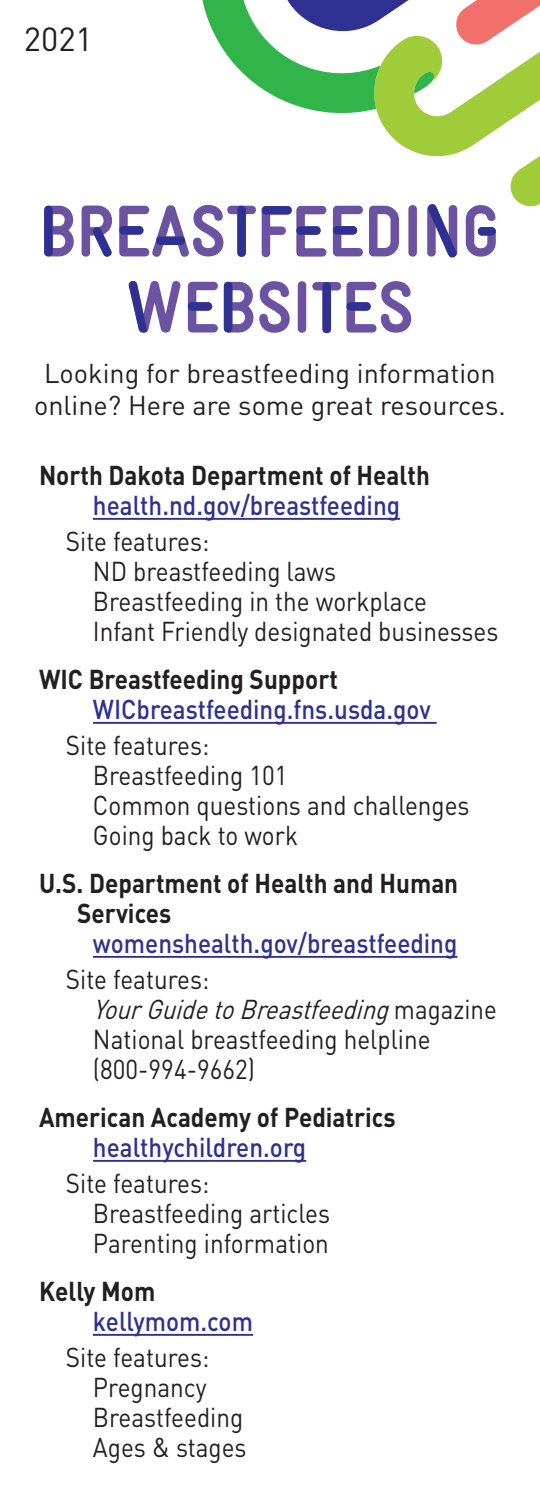
<style>
.page{position:relative;width:540px;height:1512px;background:#fff}
.page>*{position:absolute;margin:0;border:0;box-sizing:border-box;transform-origin:0 0}
.t1{font:33px "DIN";color:#231f20}
.t2{font:27px/30px "DIN";color:#231f20;scale:.9 1}
.t3{font:700 27px/30px "DIN";color:#231f20;scale:.9 1}
.t4{font:500 27px "DIN";color:#2e3092;scale:.9 1}
.t5{font:27px/32.4px "DIN";color:#231f20;text-align:center}
.s1{font-style:italic}
</style>
<div class="page">
<svg style="left:202px;top:0;width:338px;height:255px"></svg>
<svg style="left:274px;top:0;width:266px;height:47px"></svg>
<hr style="left:93px;top:518px;width:307px;height:2px;background:#2e3092">
<hr style="left:93px;top:722px;width:344px;height:2px;background:#2e3092">
<hr style="left:93px;top:956px;width:364px;height:2px;background:#2e3092">
<hr style="left:93px;top:1160px;width:213px;height:2px;background:#2e3092">
<hr style="left:93px;top:1334px;width:160px;height:2px;background:#2e3092">
<svg style="left:188px;top:282px;width:30px;height:51px"></svg>
<div style="left:188px;top:302px;width:24px;height:9px;background:#2e3092;border-radius:4px"></div>
<svg style="left:224px;top:282px;width:29px;height:51px"></svg>
<div style="left:224px;top:282px;width:8px;height:51px;background:#2e3092;border-radius:4px"></div>
<svg style="left:259px;top:281px;width:31px;height:52px"></svg>
<svg style="left:129px;top:281px;width:51px;height:52px"></svg>
<div style="left:298px;top:281px;width:8px;height:52px;background:#6b53a2;border-radius:4px"></div>
<svg style="left:312px;top:281px;width:99px;height:52px"></svg>
<div style="left:323px;top:282px;width:8px;height:51px;background:#2e3092;border-radius:4px"></div>
<svg style="left:333px;top:206px;width:30px;height:50px"></svg>
<div style="left:333px;top:226px;width:24px;height:9px;background:#2e3092;border-radius:4px"></div>
<svg style="left:44px;top:206px;width:30px;height:50px"></svg>
<div style="left:44px;top:206px;width:9px;height:50px;background:#2e3092;border-radius:4px"></div>
<svg style="left:82px;top:206px;width:30px;height:51px"></svg>
<svg style="left:369px;top:206px;width:30px;height:50px"></svg>
<div style="left:408px;top:205px;width:9px;height:52px;background:#6b53a2;border-radius:4px"></div>
<svg style="left:466px;top:205px;width:30px;height:52px"></svg>
<div style="left:478px;top:227px;width:18px;height:9px;background:#2e3092;border-radius:4px"></div>
<svg style="left:119px;top:205px;width:137px;height:52px"></svg>
<div style="left:237px;top:206px;width:9px;height:51px;background:#2e3092;border-radius:4px"></div>
<svg style="left:427px;top:204px;width:30px;height:54px"></svg>
<svg style="left:262px;top:206px;width:64px;height:51px"></svg>
<div style="left:262px;top:206px;width:30px;height:9px;background:#2e3092;border-radius:4px"></div>
<p class="t1" style="left:24px;top:18px;width:70px">2021</p>
<p class="t5" style="left:34px;top:357px;width:473px">Looking for breastfeeding information online? Here are some great resources.</p>
<p class="t3" style="left:39px;top:459px;width:436px">North Dakota Department of Health</p>
<p class="t4" style="left:93px;top:488px;width:343px">health.nd.gov/breastfeeding</p>
<p class="t2" style="left:93px;top:526px;width:452px;text-indent:-27px">Site features:<br>ND breastfeeding laws<br>Breastfeeding in the workplace<br>Infant Friendly designated businesses</p>
<p class="t3" style="left:39px;top:663px;width:334px">WIC Breastfeeding Support</p>
<p class="t4" style="left:93px;top:692px;width:377px">WICbreastfeeding.fns.usda.gov</p>
<p class="t2" style="left:93px;top:730px;width:420px;text-indent:-27px">Site features:<br>Breastfeeding 101<br>Common questions and challenges<br>Going back to work</p>
<p class="t3" style="left:77px;top:867px;width:425px;text-indent:-38px">U.S. Department of Health and Human<br>Services</p>
<p class="t4" style="left:93px;top:926px;width:406px">womenshealth.gov/breastfeeding</p>
<p class="t2" style="left:93px;top:964px;width:450px;text-indent:-27px">Site features:<br><span class="s1">YourGuidetoBreastfeeding</span>m a g a z i n e<br>National breastfeeding helpline (800-994-9662)</p>
<p class="t3" style="left:39px;top:1101px;width:398px">American Academy of Pediatrics</p>
<p class="t4" style="left:93px;top:1130px;width:238px">healthychildren.org</p>
<p class="t2" style="left:93px;top:1168px;width:265px;text-indent:-27px">Site features:<br>Breastfeeding articles<br>Parenting information</p>
<p class="t3" style="left:39px;top:1275px;width:131px">Kelly Mom</p>
<p class="t4" style="left:93px;top:1304px;width:179px">kellymom.com</p>
<p class="t2" style="left:93px;top:1342px;width:172px;text-indent:-27px">Site features:<br>Pregnancy<br>Breastfeeding<br>Ages &amp; stages</p>
</div>
